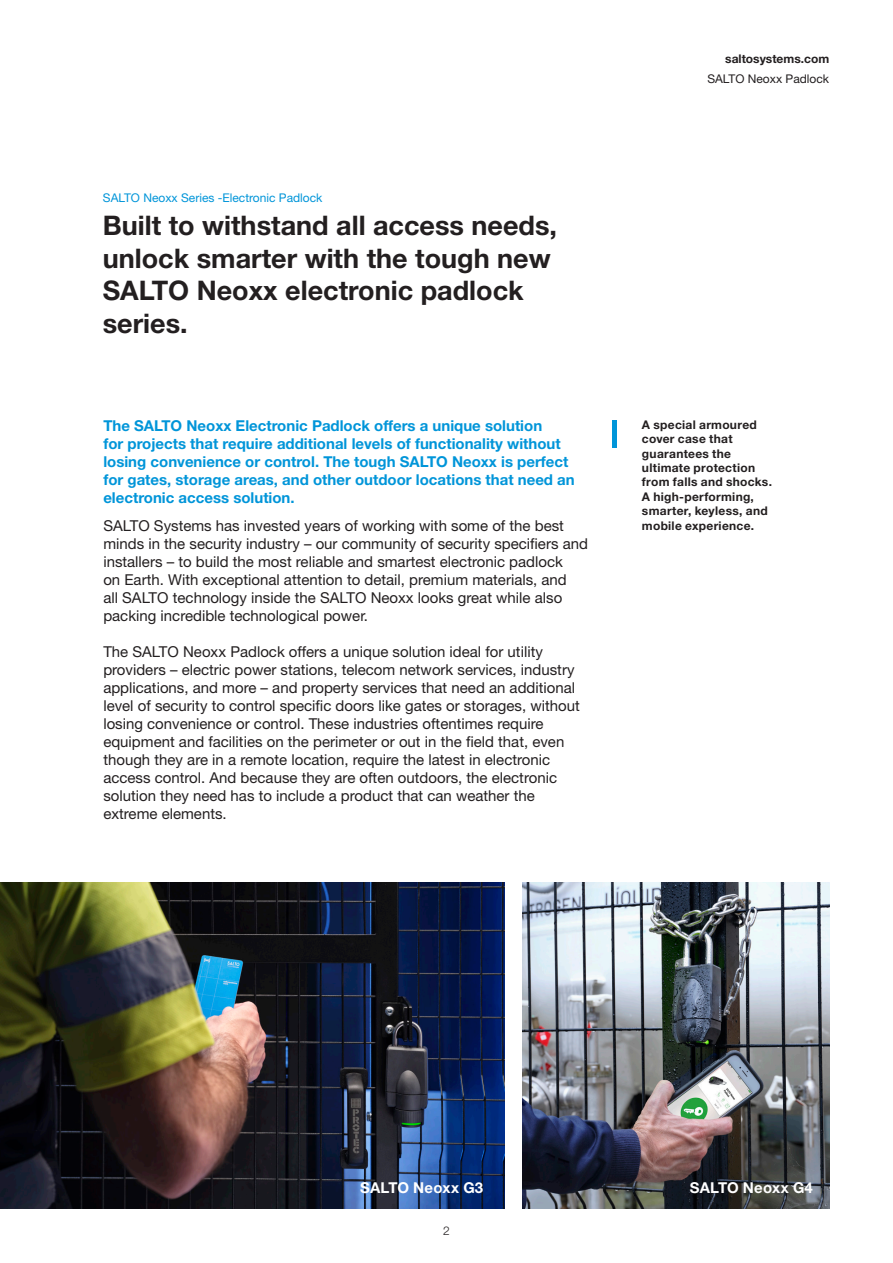
<style>
.page{position:relative;width:893px;height:1263px;background:#fff}
.page>*{position:absolute;margin:0;border:0;box-sizing:border-box;transform-origin:0 0}
.t1{font:700 27px/32.4px "Helvetica Neue LT Std";color:#231f20}
.t2{font:15px/18px "Helvetica Neue LT Std";color:#231f20}
.t3{font:700 15px/18px "Helvetica Neue LT Std";color:#0095d9}
.t4{font:700 15px "Helvetica Neue LT Std";letter-spacing:.01em;color:#fff}
.t5{font:700 12px/14.4px "Helvetica Neue LT Std";letter-spacing:.02em;color:#231f20}
.t6{font:12px "Helvetica Neue LT Std";color:#0095d9}
.t7{font:12px "Helvetica Neue LT Std";color:#231f20}
.t8{font:700 12px "Helvetica Neue LT Std";color:#231f20}
.t9{font:300 12px "Helvetica Neue LT Std";color:#231f20}
</style>
<div class="page">
<img style="left:0;top:882px;width:504px;height:327px">
<img style="left:522px;top:882px;width:307px;height:327px">
<hr style="left:612px;top:420px;width:4px;height:27px;background:#0095d9">
<p class="t6" style="left:103px;top:191px;width:221px">SALTO Neoxx Series -Electronic Padlock</p>
<h1 class="t1" style="left:103px;top:209px;width:456px">Built to withstand all access needs, unlock smarter with the tough new<br>SALTO Neoxx electronic padlock series.</h1>
<p class="t8" style="left:725px;top:51px;width:105px">saltosystems.com</p>
<p class="t7" style="left:707px;top:71px;width:123px">SALTO Neoxx Padlock</p>
<p class="t3" style="left:103px;top:416px;width:473px">The SALTO Neoxx Electronic Padlock offers a unique solution<br>for projects that require additional levels of functionality without losing convenience or control. The tough SALTO Neoxx is perfect for gates, storage areas, and other outdoor locations that need an electronic access solution.</p>
<p class="t5" style="left:642px;top:417px;width:132px">A special armoured cover case that guarantees the ultimate protection from falls and shocks.<br>A high-performing, smarter, keyless, and mobile experience.</p>
<p class="t2" style="left:103px;top:517px;width:486px">SALTO Systems has invested years of working with some of the best minds in the security industry – our community of security specifiers and installers – to build the most reliable and smartest electronic padlock<br>on Earth. With exceptional attention to detail, premium materials, and<br>all SALTO technology inside the SALTO Neoxx looks great while also packing incredible technological power.</p>
<p class="t2" style="left:103px;top:643px;width:478px">The SALTO Neoxx Padlock offers a unique solution ideal for utility providers – electric power stations, telecom network services, industry applications, and more – and property services that need an additional level of security to control specific doors like gates or storages, without losing convenience or control. These industries oftentimes require equipment and facilities on the perimeter or out in the field that, even though they are in a remote location, require the latest in electronic access control. And because they are often outdoors, the electronic solution they need has to include a product that can weather the extreme elements.</p>
<p class="t4" style="left:360px;top:1179px;width:125px">SALTO Neoxx G3</p>
<p class="t4" style="left:690px;top:1179px;width:124px">SALTO Neoxx G4</p>
<p class="t9" style="left:443px;top:1224px;width:8px">2</p>
</div>
